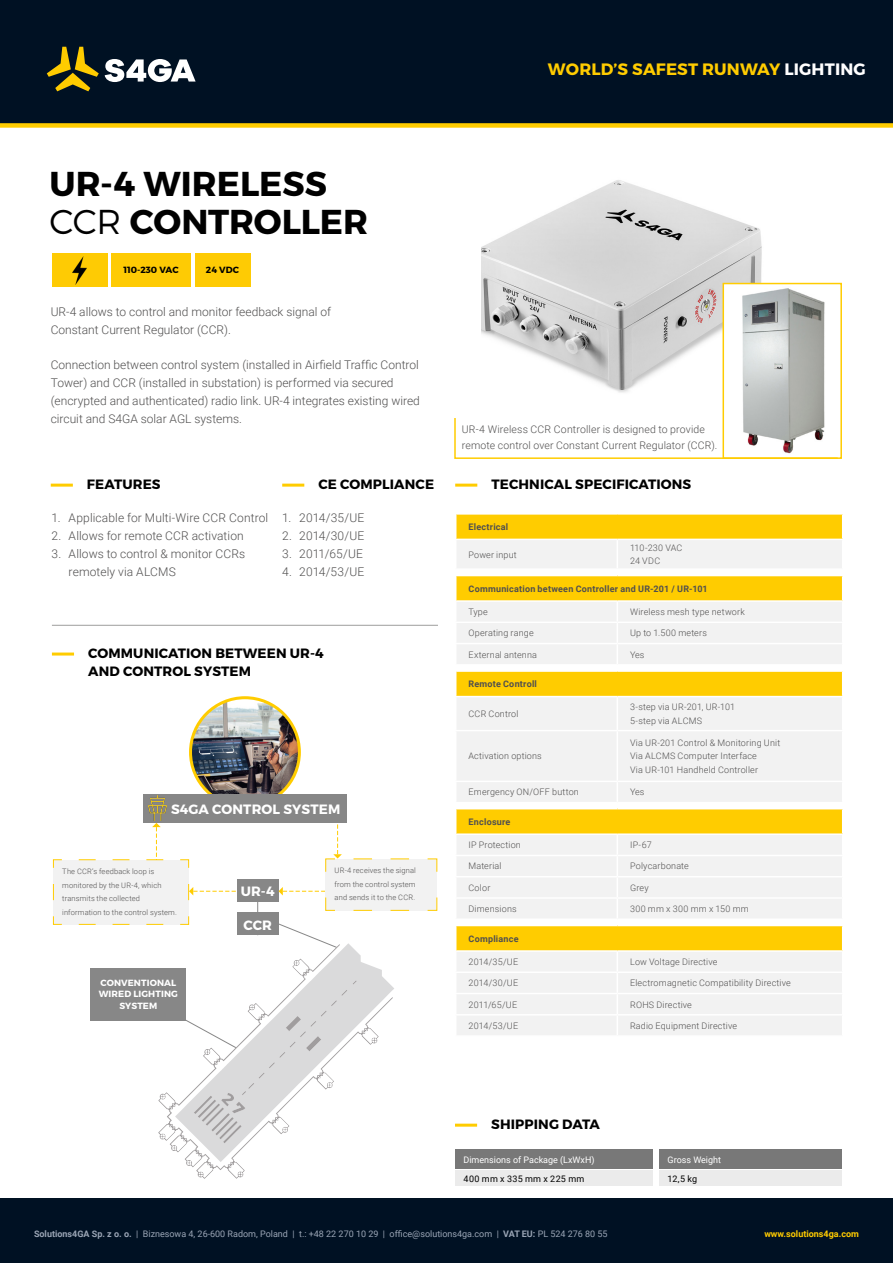
<style>
.page{position:relative;width:893px;height:1263px;background:#fff}
.page>*{position:absolute;margin:0;border:0;box-sizing:border-box;transform-origin:0 0}
.t1{font:700 34.5px/37.5px "Montserrat";color:#000}
.t2{font:700 16.5px "Montserrat";letter-spacing:.01em;color:#fc0}
.t3{font:700 13.5px/17.7px "Montserrat";letter-spacing:.01em;color:#000}
.t4{font:700 13.5px "Montserrat";letter-spacing:.01em;color:#fff}
.t5{font:300 12px/18px "Roboto";color:#504f4f}
.t6{font:300 10.5px/16.5px "Roboto";letter-spacing:.015em;color:#504f4f}
.t7{font:300 9px/13.5px "Roboto";letter-spacing:.02em;color:#504f4f}
.t8{font:9px "Roboto";color:#9aa5b5}
.t9{font:700 9px "Roboto";letter-spacing:.025em;color:#504f4f}
.t10{font:9px "Roboto";color:#fff}
.t11{font:700 9px/11.7px "Montserrat";letter-spacing:.01em;color:#fff;text-align:center}
.t12{font:9px "Roboto";letter-spacing:.035em;color:#000}
.t13{font:700 9px "Roboto";color:#fc0}
.t14{font:700 9px "Montserrat";color:#000}
.t15{font:300 7.5px/13.5px "Roboto";letter-spacing:.02em;color:#504f4f}
.s1{color:#fff}
.s2{font-weight:300}
.s3{font-weight:700}
</style>
<div class="page">
<img style="left:482px;top:180px;width:299px;height:213px">
<div style="left:0;top:1199px;width:893px;height:64px;background:#001123"></div>
<div style="left:0;top:0;width:893px;height:123px;background:#001123"></div>
<svg style="left:105px;top:59px;width:91px;height:23px"></svg>
<svg style="left:47px;top:47px;width:52px;height:44px"></svg>
<div style="left:0;top:123px;width:893px;height:5px;background:#fc0"></div>
<hr style="left:51px;top:484px;width:22px;height:3px;background:#fc0">
<hr style="left:282px;top:484px;width:22px;height:3px;background:#fc0">
<hr style="left:52px;top:625px;width:386px;height:1px;background:#9d9d9c">
<img style="left:725px;top:286px;width:100px;height:130px">
<div style="left:722px;top:283px;width:120px;height:176px;border:2px solid #fc0"></div>
<svg style="left:456px;top:515px;width:387px;height:53px"></svg>
<hr style="left:455px;top:539px;width:162px;height:1px;background:#fff">
<hr style="left:617px;top:539px;width:226px;height:1px;background:#fff">
<svg style="left:456px;top:576px;width:387px;height:88px"></svg>
<hr style="left:455px;top:600px;width:162px;height:2px;background:#fff">
<hr style="left:617px;top:600px;width:226px;height:2px;background:#fff">
<svg style="left:456px;top:672px;width:387px;height:130px"></svg>
<hr style="left:455px;top:696px;width:162px;height:1px;background:#fff">
<hr style="left:617px;top:696px;width:226px;height:1px;background:#fff">
<svg style="left:456px;top:809px;width:387px;height:109px"></svg>
<hr style="left:617px;top:897px;width:226px;height:2px;background:#fff">
<svg style="left:456px;top:926px;width:387px;height:109px"></svg>
<hr style="left:617px;top:1014px;width:226px;height:1px;background:#fff">
<div style="left:659px;top:1149px;width:183px;height:20px;background:#787878"></div>
<div style="left:659px;top:1171px;width:183px;height:15px;background:#ebebeb"></div>
<div style="left:455px;top:1149px;width:198px;height:20px;background:#787878"></div>
<div style="left:455px;top:1171px;width:198px;height:15px;background:#ebebeb"></div>
<svg style="left:454px;top:416px;width:385px;height:43px"></svg>
<hr style="left:455px;top:484px;width:22px;height:3px;background:#fc0">
<hr style="left:52px;top:652px;width:22px;height:3px;background:#fc0">
<img style="left:191px;top:698px;width:108px;height:109px;border-radius:54px">
<div style="left:189px;top:696px;width:112px;height:112px;border:3px solid #fc0;border-radius:50%"></div>
<div style="left:143px;top:794px;width:204px;height:28px;background:#878787"></div>
<img style="left:148px;top:796px;width:18px;height:24px">
<hr style="left:257px;top:901px;width:1px;height:34px;background:#878787">
<svg style="left:53px;top:823px;width:183px;height:102px"></svg>
<div style="left:237px;top:879px;width:42px;height:22px;background:#878787"></div>
<svg style="left:279px;top:923px;width:48px;height:20px"></svg>
<div style="left:237px;top:912px;width:42px;height:23px;background:#878787"></div>
<svg style="left:279px;top:822px;width:159px;height:89px"></svg>
<svg style="left:158px;top:944px;width:235px;height:235px"></svg>
<svg style="left:159px;top:960px;width:219px;height:217px"></svg>
<svg style="left:161px;top:961px;width:215px;height:216px"></svg>
<div style="left:91px;top:968px;width:95px;height:52px;background:#878787"></div>
<svg style="left:171px;top:980px;width:186px;height:163px"></svg>
<div style="left:195px;top:254px;width:55px;height:33px;background:#fecb04"></div>
<div style="left:52px;top:254px;width:55px;height:33px;background:#fecb04"></div>
<img style="left:72px;top:256px;width:15px;height:28px">
<hr style="left:455px;top:1124px;width:22px;height:3px;background:#fc0">
<div style="left:111px;top:254px;width:80px;height:33px;background:#fecb04"></div>
<h2 class="t2" style="left:548px;top:59px;width:319px">WORLD’S SAFEST RUNWAY <span class="s1">LIGHTING</span></h2>
<h1 class="t1" style="left:49px;top:166px;width:320px">UR-4 WIRELESS<br><span class="s2">CCR</span> CONTROLLER</h1>
<p class="t14" style="left:123px;top:264px;width:57px">110-230 VAC</p>
<p class="t14" style="left:206px;top:264px;width:34px">24 VDC</p>
<h3 class="t5" style="left:51px;top:302px;width:282px">UR-4 allows to control and monitor feedback signal of<br>Constant Current Regulator (CCR).</h3>
<p class="t5" style="left:51px;top:355px;width:371px">Connection between control system (installed in Airfield Traffic Control Tower) and CCR (installed in substation) is performed via secured (encrypted and authenticated) radio link. UR-4 integrates existing wired circuit and S4GA solar AGL systems.</p>
<h3 class="t3" style="left:87px;top:475px;width:75px">FEATURES</h3>
<h3 class="t5" style="left:52px;top:508px;width:218px">1. Applicable for Multi-Wire CCR Control</h3>
<h3 class="t5" style="left:52px;top:526px;width:194px">2. Allows for remote CCR activation</h3>
<h3 class="t5" style="left:69px;top:544px;width:178px;text-indent:-17px">3. Allows to control &amp; monitor CCRs remotely via ALCMS</h3>
<h3 class="t3" style="left:318px;top:475px;width:117px">CE COMPLIANCE</h3>
<h3 class="t5" style="left:282px;top:508px;width:84px">1. 2014/35/UE</h3>
<h3 class="t5" style="left:282px;top:526px;width:84px">2. 2014/30/UE</h3>
<h3 class="t5" style="left:282px;top:544px;width:82px">3. 2011/65/UE</h3>
<h3 class="t5" style="left:282px;top:562px;width:84px">4. 2014/53/UE</h3>
<h3 class="t3" style="left:88px;top:644px;width:237px">COMMUNICATION BETWEEN UR-4<br>AND CONTROL SYSTEM</h3>
<h3 class="t4" style="left:171px;top:801px;width:171px">S4GA CONTROL SYSTEM</h3>
<p class="t15" style="left:62px;top:864px;width:116px">The CCR’s feedback loop is monitored by the UR-4, which transmits the collected information to the control system.</p>
<p class="t11" style="left:99px;top:977px;width:81px">CONVENTIONAL<br>WIRED LIGHTING<br>SYSTEM</p>
<h3 class="t4" style="left:241px;top:883px;width:35px">UR-4</h3>
<h3 class="t4" style="left:243px;top:916px;width:30px">CCR</h3>
<p class="t15" style="left:335px;top:864px;width:83px;text-align:justify">UR-4 receives the signal from the control system and sends it to the CCR.</p>
<p class="t6" style="left:462px;top:420px;width:257px">UR-4 Wireless CCR Controller is designed to provide remote control over Constant Current Regulator (CCR).</p>
<h3 class="t3" style="left:491px;top:475px;width:201px">TECHNICAL SPECIFICATIONS</h3>
<p class="t9" style="left:468px;top:520px;width:41px">Electrical</p>
<p class="t7" style="left:468px;top:547px;width:50px">Power input</p>
<p class="t7" style="left:630px;top:541px;width:54px">110-230 VAC<br>24 VDC</p>
<p class="t9" style="left:468px;top:582px;width:241px">Communication between Controller and UR-201 / UR-101</p>
<p class="t7" style="left:468px;top:605px;width:21px">Type</p>
<p class="t7" style="left:630px;top:605px;width:116px">Wireless mesh type network</p>
<p class="t7" style="left:468px;top:626px;width:67px">Operating range</p>
<p class="t7" style="left:630px;top:626px;width:78px">Up to 1.500 meters</p>
<p class="t7" style="left:468px;top:647px;width:70px">External antenna</p>
<p class="t7" style="left:630px;top:647px;width:16px">Yes</p>
<p class="t9" style="left:468px;top:678px;width:70px">Remote Controll</p>
<p class="t7" style="left:468px;top:707px;width:51px">CCR Control</p>
<p class="t7" style="left:630px;top:700px;width:107px">3-step via UR-201, UR-101<br>5-step via ALCMS</p>
<p class="t7" style="left:468px;top:749px;width:75px">Activation options</p>
<p class="t7" style="left:630px;top:735px;width:152px">Via UR-201 Control &amp; Monitoring Unit<br>Via ALCMS Computer Interface<br>Via UR-101 Handheld Controller</p>
<p class="t7" style="left:468px;top:785px;width:112px">Emergency ON/OFF button</p>
<p class="t7" style="left:630px;top:785px;width:16px">Yes</p>
<p class="t9" style="left:468px;top:815px;width:44px">Enclosure</p>
<p class="t7" style="left:468px;top:838px;width:54px">IP Protection</p>
<p class="t7" style="left:630px;top:838px;width:23px">IP-67</p>
<p class="t7" style="left:468px;top:859px;width:35px">Material</p>
<p class="t7" style="left:630px;top:859px;width:60px">Polycarbonate</p>
<p class="t7" style="left:468px;top:880px;width:23px">Color</p>
<p class="t7" style="left:630px;top:880px;width:20px">Grey</p>
<p class="t7" style="left:468px;top:902px;width:50px">Dimensions</p>
<p class="t7" style="left:630px;top:902px;width:120px">300 mm x 300 mm x 150 mm</p>
<p class="t9" style="left:468px;top:932px;width:52px">Compliance</p>
<p class="t7" style="left:468px;top:955px;width:51px">2014/35/UE</p>
<p class="t7" style="left:630px;top:955px;width:89px">Low Voltage Directive</p>
<p class="t7" style="left:468px;top:976px;width:51px">2014/30/UE</p>
<p class="t7" style="left:630px;top:976px;width:162px">Electromagnetic Compatibility Directive</p>
<p class="t7" style="left:468px;top:997px;width:50px">2011/65/UE</p>
<p class="t7" style="left:630px;top:997px;width:63px">ROHS Directive</p>
<p class="t7" style="left:468px;top:1018px;width:51px">2014/53/UE</p>
<p class="t7" style="left:630px;top:1018px;width:108px">Radio Equipment Directive</p>
<h3 class="t3" style="left:491px;top:1115px;width:110px">SHIPPING DATA</h3>
<p class="t10" style="left:463px;top:1153px;width:133px">Dimensions of Package (LxWxH)</p>
<p class="t12" style="left:463px;top:1172px;width:122px">400 mm x 335 mm x 225 mm</p>
<p class="t10" style="left:668px;top:1153px;width:55px">Gross Weight</p>
<p class="t12" style="left:668px;top:1172px;width:31px">12,5 kg</p>
<p class="t8" style="left:34px;top:1228px;width:575px"><span class="s3">Solutions4GA Sp. z o. o.</span> | Biznesowa 4, 26-600 Radom, Poland | t.: +48 22 270 10 29 | office@solutions4ga.com | <span class="s3">VAT EU:</span> PL 524 276 80 55</p>
<p class="t13" style="left:764px;top:1228px;width:96px">www.solutions4ga.com</p>
</div>
